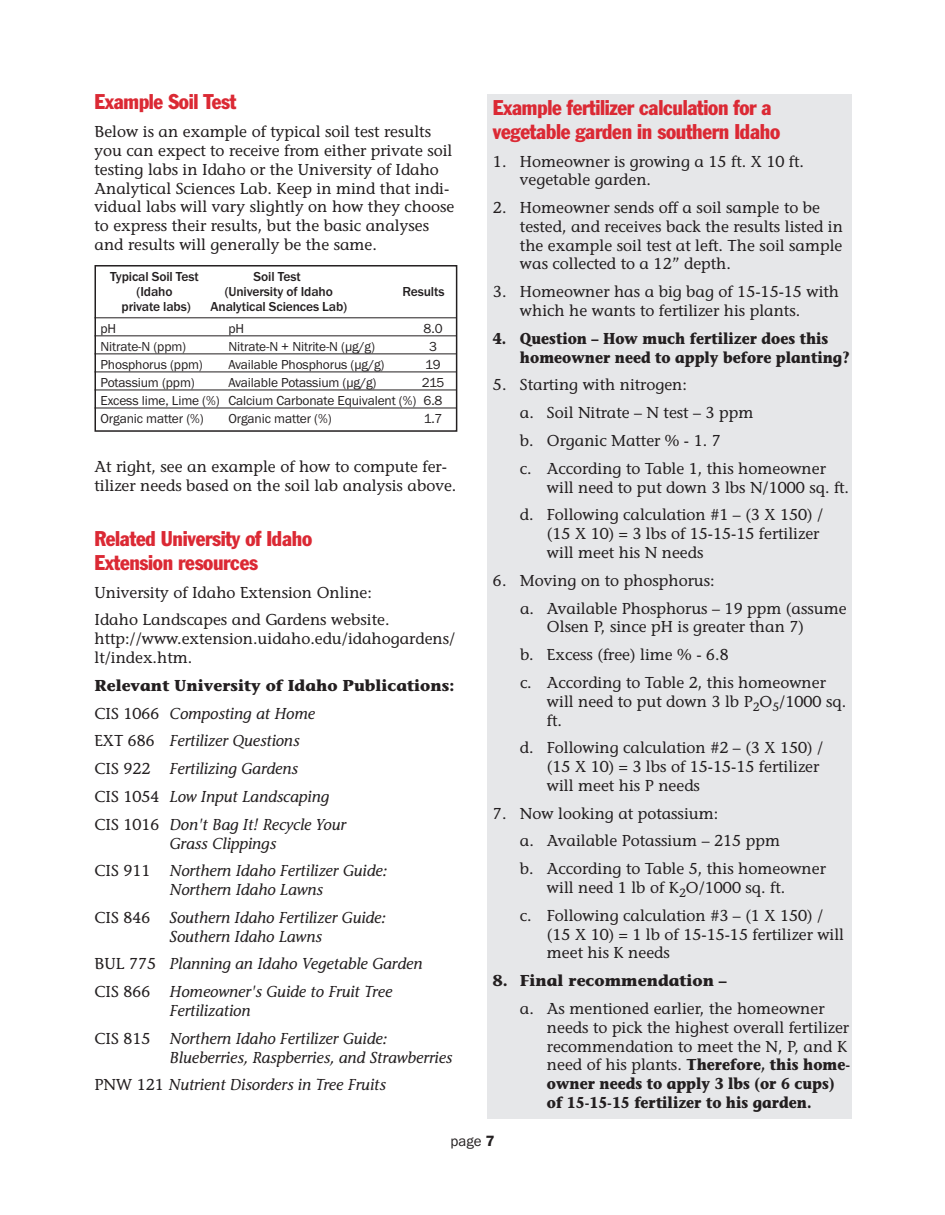
<style>
.page{position:relative;width:945px;height:1215px;background:#fff}
.page>*{position:absolute;margin:0;border:0;box-sizing:border-box;transform-origin:0 0}
.t1{font:condensed 21px/24px "Franklin Gothic";letter-spacing:-.015em;color:#db2934}
.t2{font:15.75px/18.8px "Stone Informal";color:#231f20}
.t3{font:italic 15.75px/27.8px "Stone Informal";color:#231f20}
.t4{font:700 15.75px/18.8px "Stone Informal";color:#231f20;scale:.9 1}
.t5{font:700 15.75px "Stone Informal";color:#231f20}
.t6{font:15px "Franklin Gothic";color:#231f20}
.t7{font:13.5px/18px "Franklin Gothic";letter-spacing:-.01em;color:#231f20}
.t8{font:500 13.5px "Franklin Gothic";letter-spacing:-.01em;color:#231f20}
.s1{font-weight:700;font-style:normal}
.s2{font-style:normal}
.s3{font-weight:700}
.s4{font-weight:600}
</style>
<div class="page">
<div style="left:94px;top:265px;width:363px;height:167px;border:2px solid #231f20"></div>
<hr style="left:95px;top:317px;width:362px;height:1px;background:#231f20">
<hr style="left:95px;top:335px;width:362px;height:1px;background:#231f20">
<hr style="left:95px;top:354px;width:362px;height:1px;background:#231f20">
<hr style="left:95px;top:372px;width:362px;height:1px;background:#231f20">
<hr style="left:95px;top:390px;width:362px;height:1px;background:#231f20">
<hr style="left:95px;top:408px;width:362px;height:1px;background:#231f20">
<div style="left:487px;top:94px;width:365px;height:1025px;background:#e6e7e9"></div>
<h1 class="t1" style="left:94px;top:92px;width:143px">Example Soil Test</h1>
<p class="t2" style="left:94px;top:122px;width:361px">Below is an example of typical soil test results you can expect to receive from either private soil testing labs in Idaho or the University of Idaho Analytical Sciences Lab. Keep in mind that indi&shy;vidual labs will vary slightly on how they choose to express their results, but the basic analyses and results will generally be the same.</p>
<p class="t8" style="left:110px;top:268px;width:90px">Typical Soil Test</p>
<p class="t8" style="left:254px;top:268px;width:49px">Soil Test</p>
<p class="t8" style="left:137px;top:283px;width:37px">(Idaho</p>
<p class="t8" style="left:225px;top:283px;width:110px">(University of Idaho</p>
<p class="t8" style="left:403px;top:283px;width:43px">Results</p>
<p class="t8" style="left:122px;top:298px;width:71px">private labs)</p>
<p class="t8" style="left:210px;top:298px;width:138px">Analytical Sciences Lab)</p>
<p class="t7" style="left:101px;top:320px;width:17px">pH</p>
<p class="t7" style="left:228px;top:320px;width:17px">pH</p>
<p class="t7" style="left:424px;top:320px;width:20px">8.0</p>
<p class="t7" style="left:101px;top:338px;width:87px">Nitrate-N (ppm)</p>
<p class="t7" style="left:228px;top:338px;width:148px">Nitrate-N + Nitrite-N (µg/g)</p>
<p class="t7" style="left:429px;top:338px;width:9px">3</p>
<p class="t7" style="left:101px;top:356px;width:104px">Phosphorus (ppm)</p>
<p class="t7" style="left:228px;top:356px;width:158px">Available Phosphorus (µg/g)</p>
<p class="t7" style="left:425px;top:356px;width:17px">19</p>
<p class="t7" style="left:101px;top:374px;width:96px">Potassium (ppm)</p>
<p class="t7" style="left:228px;top:374px;width:150px">Available Potassium (µg/g)</p>
<p class="t7" style="left:101px;top:374px;width:345px;text-indent:321px">215<br>Excess lime, Lime (%) Calcium Carbonate Equivalent (%) 6.8<br>Organic matter (%)</p>
<p class="t7" style="left:228px;top:410px;width:105px">Organic matter (%)</p>
<p class="t7" style="left:424px;top:410px;width:20px">1.7</p>
<p class="t2" style="left:94px;top:457px;width:363px">At right, see an example of how to compute fer&shy;tilizer needs based on the soil lab analysis above.</p>
<h1 class="t1" style="left:94px;top:528px;width:219px">Related University of Idaho<br>Extension resources</h1>
<p class="t2" style="left:94px;top:578px;width:297px;line-height:27.8px">University of Idaho Extension Online:<br>Idaho Landscapes and Gardens website.</p>
<p class="t2" style="left:94px;top:629px;width:362px">http://www.extension.uidaho.edu/idahogardens/ lt/index.htm.</p>
<p class="t3" style="left:94px;top:673px;width:361px"><span class="s1">Relevant University of Idaho Publications:<br></span><span class="s2">CIS 1066</span> Composting at Home<br><span class="s2">EXT 686</span> Fertilizer Questions<br><span class="s2">CIS 922</span> Fertilizing Gardens<br><span class="s2">CIS 1054</span> Low Input Landscaping<br><span class="s2">CIS 1016</span> Don't Bag It! Recycle Your</p>
<p class="t3" style="left:94px;top:831px;width:294px;text-indent:75px">Grass Clippings<br><span class="s2">CIS 911</span> Northern Idaho Fertilizer Guide:</p>
<p class="t3" style="left:94px;top:877px;width:293px;text-indent:75px">Northern Idaho Lawns<br><span class="s2">CIS 846</span> Southern Idaho Fertilizer Guide:</p>
<p class="t3" style="left:94px;top:924px;width:330px;text-indent:75px">Southern Idaho Lawns<br><span class="s2">BUL 775</span> Planning an Idaho Vegetable Garden<br><span class="s2">CIS 866</span> Homeowner's Guide to Fruit Tree</p>
<p class="t3" style="left:94px;top:998px;width:294px;text-indent:75px">Fertilization<br><span class="s2">CIS 815</span> Northern Idaho Fertilizer Guide:</p>
<p class="t3" style="left:94px;top:1045px;width:359px;text-indent:75px">Blueberries, Raspberries, and Strawberries<br><span class="s2">PNW 121</span> Nutrient Disorders in Tree Fruits</p>
<h1 class="t1" style="left:493px;top:97px;width:289px">Example fertilizer calculation for a vegetable garden in southern Idaho</h1>
<p class="t2" style="left:520px;top:152px;width:286px;text-indent:-27px">1. Homeowner is growing a 15 ft. X 10 ft. vegetable garden.</p>
<p class="t2" style="left:520px;top:198px;width:325px;text-indent:-27px">2. Homeowner sends off a soil sample to be tested, and receives back the results listed in the example soil test at left. The soil sample was collected to a 12” depth.</p>
<p class="t2" style="left:520px;top:282px;width:321px;text-indent:-27px">3. Homeowner has a big bag of 15-15-15 with which he wants to fertilizer his plants.</p>
<p class="t4" style="left:520px;top:331px;width:368px;text-indent:-27px">4. Question – How much fertilizer does this homeowner need to apply before planting?</p>
<p class="t2" style="left:520px;top:371px;width:307px;line-height:27.8px;text-indent:-27px">5. Starting with nitrogen:<br>a. Soil Nitrate – N test – 3 ppm<br>b. Organic Matter % - 1. 7<br>c. According to Table 1, this homeowner</p>
<p class="t2" style="left:520px;top:473px;width:331px;line-height:27.8px;text-indent:27px">will need to put down 3 lbs N/1000 sq. ft. d. Following calculation #1 – (3 X 150) /</p>
<p class="t2" style="left:547px;top:524px;width:274px">(15 X 10) = 3 lbs of 15-15-15 fertilizer will meet his N needs</p>
<p class="t2" style="left:520px;top:566px;width:328px;line-height:27.8px;text-indent:-27px">6. Moving on to phosphorus:<br>a. Available Phosphorus – 19 ppm (assume</p>
<p class="t2" style="left:520px;top:613px;width:307px;line-height:27.8px;text-indent:27px">Olsen P, since pH is greater than 7)<br>b. Excess (free) lime % - 6.8<br>c. According to Table 2, this homeowner</p>
<p class="t2" style="left:547px;top:692px;width:301px">will need to put down 3 lb P<sub>2</sub>O<sub>5</sub>/1000 sq. ft.</p>
<p class="t2" style="left:547px;top:739px;width:278px;text-indent:-27px">d. Following calculation #2 – (3 X 150) / (15 X 10) = 3 lbs of 15-15-15 fertilizer will meet his P needs</p>
<p class="t2" style="left:520px;top:799px;width:307px;line-height:27.8px;text-indent:-27px">7. Now looking at potassium:<br>a. Available Potassium – 215 ppm<br>b. According to Table 5, this homeowner</p>
<p class="t2" style="left:520px;top:874px;width:305px;line-height:27.9px;text-indent:27px">will need 1 lb of K<sub>2</sub>O/1000 sq. ft.<br>c. Following calculation #3 – (1 X 150) /</p>
<p class="t2" style="left:547px;top:925px;width:299px">(15 X 10) = 1 lb of 15-15-15 fertilizer will meet his K needs</p>
<p class="t5" style="left:493px;top:975px;width:235px">8. Final recommendation –</p>
<p class="t2" style="left:547px;top:999px;width:305px;text-indent:-27px">a. As mentioned earlier, the homeowner needs to pick the highest overall fertilizer recommendation to meet the N, P, and K need of his plants. <span class="s3">Therefore, this home&shy;owner needs to apply 3 lbs (or 6 cups) of 15-15-15 fertilizer to his garden.</span></p>
<p class="t6" style="left:451px;top:1132px;width:45px">page <span class="s4">7</span></p>
</div>
